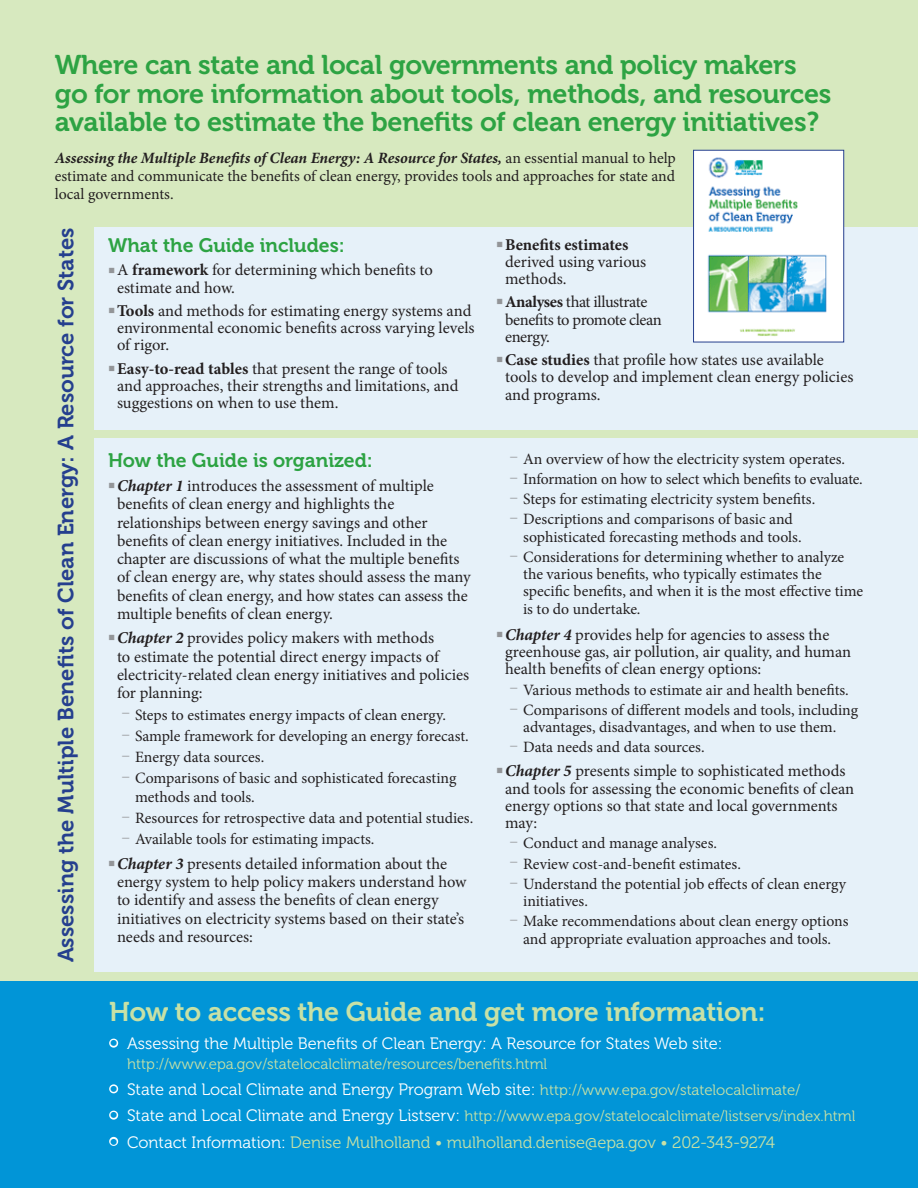
<style>
.page{position:relative;width:918px;height:1188px;background:#d7e9bf}
.page>*{position:absolute;margin:0;border:0;box-sizing:border-box;transform-origin:0 0}
.NEW_subheads{font:27px/28.5px "Museo 700";letter-spacing:-.01em;color:#2da343}
.header_green_in_blue{font:27px "Museo 700";letter-spacing:-.01em;color:#c7e1a6}
.NEW_bulleted_body{font:22.05px "Museo 700";color:#253f8e}
.t1{font:19.5px "Museo 700";color:#2da343}
.NEW_bulleted_body-2{font:16.5px/17.2px "Minion Pro";letter-spacing:-.005em;color:#231f20}
.body_bulleted_white{font:16.5px "Museo 300";color:#fff}
.body_bulleted_white-2{font:16.5px "Museo 300";color:#c7e1a6}
.NEW_bulleted_body-3{font:16.5px/17.2px "Minion Pro";letter-spacing:-.03em;color:#231f20}
.NEW_body{font:15.75px/17.2px "Minion Pro";letter-spacing:-.005em;color:#231f20}
.body_bulleted_white-3{font:15px "Museo 300";color:#c7e1a6}
.s1{font-weight:700;font-style:italic}
.s2{font-size:18px;color:#939598}
.s3{font-weight:700}
.s4{font-size:15px;color:#939598}
.s5{font-size:21px;color:#0195d7}
.s6{font-size:15px;color:#c7e1a6}
.s7{font-size:16.5px;color:#fff}
.s8{color:#fff}
</style>
<div class="page">
<div style="left:94px;top:227px;width:824px;height:203px;background:#e6f1f9"></div>
<div style="left:94px;top:439px;width:824px;height:533px;background:#e6f1f9"></div>
<div style="left:0;top:981px;width:918px;height:207px;background:#0195d7"></div>
<div style="left:109px;top:1039px;width:9px;height:9px;border:3px solid #fff;border-radius:50%"></div>
<div style="left:109px;top:1084px;width:9px;height:9px;border:3px solid #fff;border-radius:50%"></div>
<div style="left:109px;top:1111px;width:9px;height:9px;border:3px solid #fff;border-radius:50%"></div>
<div style="left:109px;top:1137px;width:9px;height:9px;border:3px solid #fff;border-radius:50%"></div>
<div style="left:694px;top:150px;width:150px;height:192px;background:#fff"></div>
<img style="left:707px;top:157px;width:120px;height:179px">
<div style="left:693px;top:150px;width:151px;height:192px;border:1px solid #253f8e"></div>
<p class="NEW_subheads" style="left:55px;top:51px;width:778px">Where can state and local governments and policy makers go for more information about tools, methods, and resources available to estimate the benefits of clean energy initiatives?</p>
<p class="NEW_body" style="left:55px;top:149px;width:623px;line-height:18px;text-align:justify"><span class="s1">Assessing the Multiple Benefits of Clean Energy: A Resource for States,</span> an essential manual to help estimate and communicate the benefits of clean energy, provides tools and approaches for state and local governments.</p>
<p class="NEW_bulleted_body" style="left:54px;top:962px;width:736px;rotate:-90deg">Assessing the Multiple Benefits of Clean Energy: A Resource for States</p>
<p class="t1" style="left:108px;top:235px;width:238px">What the Guide includes:</p>
<p class="NEW_bulleted_body-2" style="left:117px;top:262px;width:317px;text-indent:-9px"><span class="s2">■</span>A <span class="s3">framework</span> for determining which benefits to estimate and how.</p>
<p class="NEW_bulleted_body-2" style="left:117px;top:302px;width:359px;text-indent:-9px"><span class="s2">■</span><span class="s3">Tools</span> and methods for estimating energy systems and environmental economic benefits across varying levels of rigor.</p>
<p class="NEW_bulleted_body-2" style="left:117px;top:360px;width:343px;text-indent:-9px"><span class="s2">■</span><span class="s3">Easy-to-read tables</span> that present the range of tools and approaches, their strengths and limitations, and suggestions on when to use them.</p>
<p class="t1" style="left:108px;top:449px;width:266px">How the Guide is organized:</p>
<p class="NEW_bulleted_body-2" style="left:117px;top:477px;width:355px;line-height:18.3px;text-indent:-9px"><span class="s2">■</span><span class="s1">Chapter 1</span> introduces the assessment of multiple benefits of clean energy and highlights the relationships between energy savings and other benefits of clean energy initiatives. Included in the chapter are discussions of what the multiple benefits of clean energy are, why states should assess the many benefits of clean energy, and how states can assess the multiple benefits of clean energy.</p>
<p class="NEW_bulleted_body-2" style="left:117px;top:629px;width:354px;line-height:18.3px;text-indent:-9px"><span class="s2">■</span><span class="s1">Chapter 2</span> provides policy makers with methods<br>to estimate the potential direct energy impacts of electricity-related clean energy initiatives and policies for planning:</p>
<p class="NEW_body" style="left:122px;top:706px;width:326px"><span class="s4">−</span> Steps to estimates energy impacts of clean energy.</p>
<p class="NEW_body" style="left:122px;top:727px;width:349px"><span class="s4">−</span> Sample framework for developing an energy forecast.</p>
<p class="NEW_body" style="left:122px;top:749px;width:144px"><span class="s4">−</span> Energy data sources.</p>
<p class="NEW_body" style="left:135px;top:769px;width:323px;line-height:18.3px;text-indent:-14px"><span class="s4">−</span> Comparisons of basic and sophisticated forecasting methods and tools.</p>
<p class="NEW_body" style="left:122px;top:810px;width:353px"><span class="s4">−</span> Resources for retrospective data and potential studies.</p>
<p class="NEW_body" style="left:122px;top:831px;width:255px"><span class="s4">−</span> Available tools for estimating impacts.</p>
<p class="NEW_bulleted_body-2" style="left:117px;top:854px;width:351px;line-height:18.3px;text-indent:-9px"><span class="s2">■</span><span class="s1">Chapter 3</span> presents detailed information about the energy system to help policy makers understand how to identify and assess the benefits of clean energy initiatives on electricity systems based on their state’s needs and resources:</p>
<p class="NEW_bulleted_body-2" style="left:505px;top:236px;width:143px;text-indent:-9px"><span class="s2">■</span><span class="s3">Benefits estimates </span>derived using various methods.</p>
<p class="NEW_bulleted_body-3" style="left:505px;top:294px;width:158px;text-indent:-9px"><span class="s2">■</span><span class="s3">Analyses</span> that illustrate benefits to promote clean energy.</p>
<p class="NEW_bulleted_body-2" style="left:505px;top:351px;width:350px;text-indent:-9px"><span class="s2">■</span><span class="s3">Case studies</span> that profile how states use available tools to develop and implement clean energy policies and programs.</p>
<p class="NEW_body" style="left:510px;top:450px;width:337px"><span class="s4">−</span> An overview of how the electricity system operates.</p>
<p class="NEW_body" style="left:510px;top:470px;width:355px"><span class="s4">−</span> Information on how to select which benefits to evaluate.</p>
<p class="NEW_body" style="left:510px;top:490px;width:307px"><span class="s4">−</span> Steps for estimating electricity system benefits.</p>
<p class="NEW_body" style="left:523px;top:511px;width:280px;text-indent:-14px"><span class="s4">−</span> Descriptions and comparisons of basic and sophisticated forecasting methods and tools.</p>
<p class="NEW_body" style="left:523px;top:548px;width:342px;text-indent:-14px"><span class="s4">−</span> Considerations for determining whether to analyze the various benefits, who typically estimates the specific benefits, and when it is the most effective time is to do undertake.</p>
<p class="NEW_bulleted_body-2" style="left:505px;top:626px;width:348px;text-indent:-9px"><span class="s2">■</span><span class="s1">Chapter 4</span> provides help for agencies to assess the greenhouse gas, air pollution, air quality, and human health benefits of clean energy options:</p>
<p class="NEW_body" style="left:510px;top:681px;width:341px"><span class="s4">−</span> Various methods to estimate air and health benefits.</p>
<p class="NEW_body" style="left:510px;top:701px;width:350px;text-align:center"><span class="s4">−</span> Comparisons of different models and tools, including advantages, disadvantages, and when to use them.</p>
<p class="NEW_body" style="left:510px;top:739px;width:196px"><span class="s4">−</span> Data needs and data sources.</p>
<p class="NEW_bulleted_body-2" style="left:505px;top:762px;width:351px;text-indent:-9px"><span class="s2">■</span><span class="s1">Chapter 5</span> presents simple to sophisticated methods and tools for assessing the economic benefits of clean energy options so that state and local governments may:</p>
<p class="NEW_body" style="left:510px;top:835px;width:209px"><span class="s4">−</span> Conduct and manage analyses.</p>
<p class="NEW_body" style="left:510px;top:855px;width:233px"><span class="s4">−</span> Review cost-and-benefit estimates.</p>
<p class="NEW_body" style="left:523px;top:875px;width:324px;text-indent:-14px"><span class="s4">−</span> Understand the potential job effects of clean energy initiatives.</p>
<p class="NEW_body" style="left:510px;top:913px;width:340px;text-align:center"><span class="s4">−</span> Make recommendations about clean energy options and appropriate evaluation approaches and tools.</p>
<p class="header_green_in_blue" style="left:109px;top:996px;width:658px">How to access the Guide and get more information:</p>
<p class="body_bulleted_white" style="left:109px;top:1035px;width:615px"><span class="s5">•</span> Assessing the Multiple Benefits of Clean Energy: A Resource for States Web site:</p>
<p class="body_bulleted_white-3" style="left:127px;top:1056px;width:422px">http://www.epa.gov/statelocalclimate/resources/benefits.html</p>
<p class="body_bulleted_white" style="left:109px;top:1080px;width:693px"><span class="s5">•</span> State and Local Climate and Energy Program Web site: <span class="s6">http://www.epa.gov/statelocalclimate/</span></p>
<p class="body_bulleted_white-3" style="left:109px;top:1108px;width:748px"><span class="s5">•</span> <span class="s7">State and Local Climate and Energy Listserv:</span> http://www.epa.gov/statelocalclimate/listservs/index.html</p>
<p class="body_bulleted_white-2" style="left:109px;top:1133px;width:667px"><span class="s5">•</span> <span class="s8">Contact Information:</span> Denise Mulholland • mulholland.denise@epa.gov • 202-343-9274</p>
</div>
